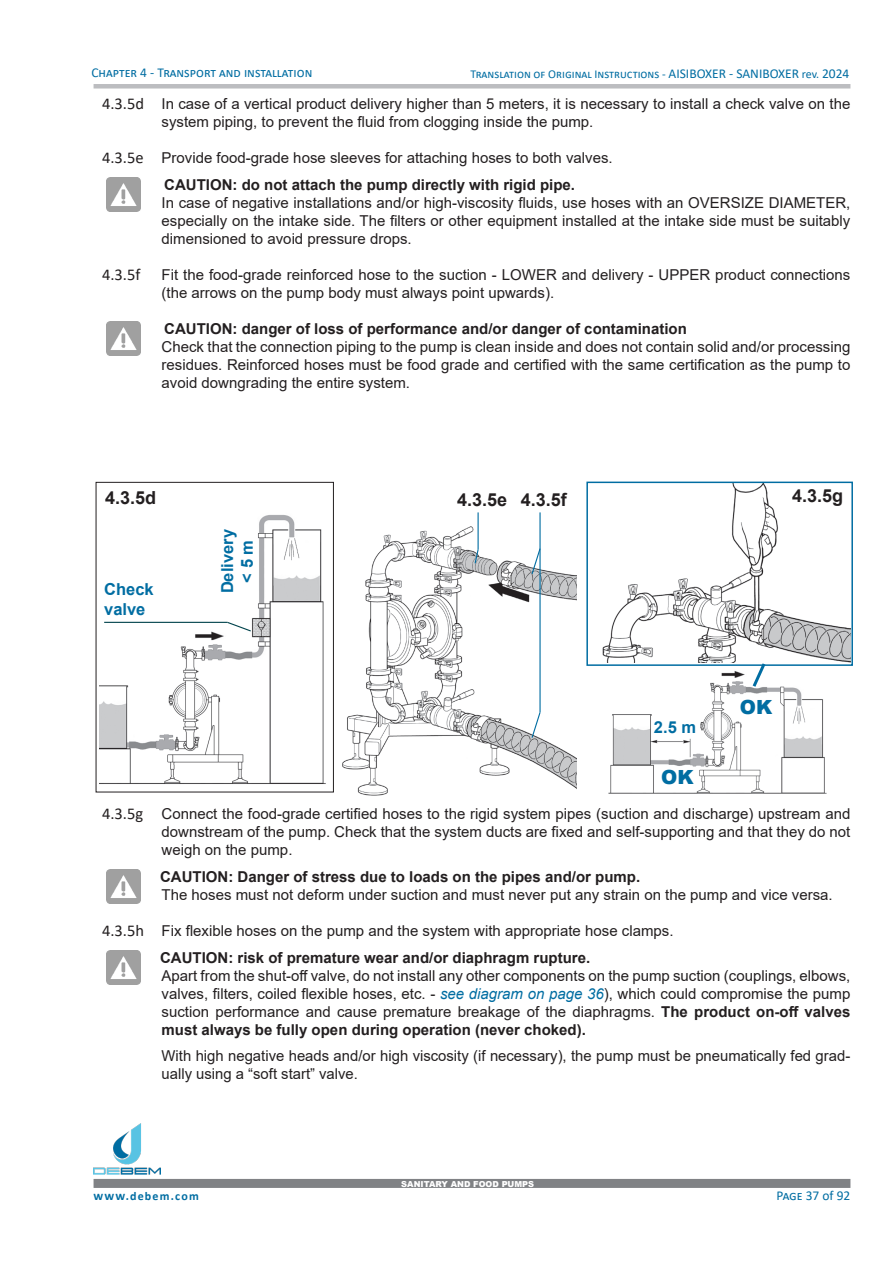
<style>
.page{position:relative;width:893px;height:1263px;background:#fff}
.page>*{position:absolute;margin:0;border:0;box-sizing:border-box;transform-origin:0 0}
.t1{font:900 19.5px "Arial";color:#006da2}
.t2{font:700 18px "Arial";color:#231f20}
.t3{font:700 16.5px "Arial";color:#006da2}
.t4{font:16.5px "Calibri";color:#231f20}
.t5{font:15px/18px "Arial";color:#231f20;text-align:justify}
._3-Base_GRASS__10_NERO_-_ING{font:700 15px "Arial";color:#231f20}
.t6{font:13.5px "Calibri";color:#006da2}
.t7{font:12px "Calibri";color:#006da2}
.t8{font:700 12px "Calibri";letter-spacing:.1em;color:#006da2}
.t9{font:900 8.25px "Arial";color:#fff}
.s1{font-size:13.5px}
.s2{font-family:"Calibri";font-size:16.5px}
.s3{font-style:italic;color:#006da2}
.s4{font-weight:700}
</style>
<div class="page">
<img style="left:100px;top:515px;width:226px;height:269px">
<div style="left:96px;top:482px;width:238px;height:310px;border:1px solid #231f20"></div>
<img style="left:608px;top:671px;width:219px;height:123px">
<svg style="left:750px;top:666px;width:18px;height:24px"></svg>
<img style="left:602px;top:485px;width:248px;height:177px">
<div style="left:586px;top:482px;width:267px;height:184px;border:2px solid #006da2"></div>
<img style="left:342px;top:519px;width:234px;height:277px">
<hr style="left:478px;top:512px;width:1px;height:38px;background:#006da2">
<svg style="left:474px;top:548px;width:5px;height:17px"></svg>
<hr style="left:539px;top:512px;width:2px;height:200px;background:#006da2">
<svg style="left:531px;top:711px;width:10px;height:28px"></svg>
<svg style="left:531px;top:547px;width:10px;height:28px"></svg>
<div style="left:94px;top:1179px;width:756px;height:9px;background:#808285"></div>
<img style="left:93px;top:1124px;width:67px;height:50px">
<div style="left:94px;top:84px;width:756px;height:5px;background:#bcbdc0"></div>
<img style="left:106px;top:177px;width:34px;height:34px">
<img style="left:106px;top:321px;width:34px;height:34px">
<img style="left:106px;top:869px;width:34px;height:34px">
<img style="left:106px;top:950px;width:34px;height:34px">
<hr style="left:104px;top:622px;width:123px;height:1px;background:#00434c">
<svg style="left:226px;top:621px;width:26px;height:11px"></svg>
<p class="t6" style="left:91px;top:63px;width:223px">Chapter 4 - Transport and installation</p>
<p class="t7" style="left:470px;top:66px;width:380px">Translation of Original Instructions - <span class="s1">AISIBOXER - SANIBOXER</span> rev. <span class="s1">2024</span></p>
<p class="t5" style="left:162px;top:94px;width:690px;text-indent:-60px"><span class="s2">4.3.5d</span> In case of a vertical product delivery higher than 5 meters, it is necessary to install a check valve on the system piping, to prevent the fluid from clogging inside the pump.</p>
<p class="t5" style="left:102px;top:148px;width:512px"><span class="s2">4.3.5e</span> Provide food-grade hose sleeves for attaching hoses to both valves.</p>
<p class="_3-Base_GRASS__10_NERO_-_ING" style="left:164px;top:174px;width:412px">CAUTION: do not attach the pump directly with rigid pipe.</p>
<p class="t5" style="left:162px;top:193px;width:690px">In case of negative installations and/or high-viscosity fluids, use hoses with an OVERSIZE DIAMETER, especially on the intake side. The filters or other equipment installed at the intake side must be suitably dimensioned to avoid pressure drops.</p>
<p class="t4" style="left:102px;top:263px;width:40px">4.3.5f</p>
<p class="t5" style="left:162px;top:265px;width:690px">Fit the food-grade reinforced hose to the suction - LOWER and delivery - UPPER product connections (the arrows on the pump body must always point upwards).</p>
<p class="_3-Base_GRASS__10_NERO_-_ING" style="left:164px;top:318px;width:524px">CAUTION: danger of loss of performance and/or danger of contamination</p>
<p class="t5" style="left:162px;top:337px;width:690px">Check that the connection piping to the pump is clean inside and does not contain solid and/or processing residues. Reinforced hoses must be food grade and certified with the same certification as the pump to avoid downgrading the entire system.</p>
<p class="t2" style="left:105px;top:485px;width:53px">4.3.5d</p>
<p class="t2" style="left:457px;top:487px;width:52px">4.3.5e</p>
<p class="t2" style="left:521px;top:487px;width:48px">4.3.5f</p>
<p class="t2" style="left:792px;top:483px;width:53px">4.3.5g</p>
<p class="t3" style="left:104px;top:578px;width:51px">Check</p>
<p class="t3" style="left:104px;top:598px;width:43px">valve</p>
<p class="t3" style="left:216px;top:593px;width:66px;rotate:-90deg">Delivery</p>
<p class="t3" style="left:235px;top:583px;width:44px;rotate:-90deg">&lt; 5 m</p>
<p class="t3" style="left:654px;top:716px;width:44px">2.5 m</p>
<p class="t1" style="left:661px;top:763px;width:34px">OK</p>
<p class="t1" style="left:740px;top:693px;width:34px">OK</p>
<p class="t5" style="left:162px;top:804px;width:690px;text-indent:-60px"><span class="s2">4.3.5g</span> Connect the food-grade certified hoses to the rigid system pipes (suction and discharge) upstream and downstream of the pump. Check that the system ducts are fixed and self-supporting and that they do not weigh on the pump.</p>
<p class="_3-Base_GRASS__10_NERO_-_ING" style="left:160px;top:866px;width:482px">CAUTION: Danger of stress due to loads on the pipes and/or pump.</p>
<p class="t5" style="left:162px;top:885px;width:673px">The hoses must not deform under suction and must never put any strain on the pump and vice versa.</p>
<p class="t5" style="left:102px;top:921px;width:573px"><span class="s2">4.3.5h</span> Fix flexible hoses on the pump and the system with appropriate hose clamps.</p>
<p class="_3-Base_GRASS__10_NERO_-_ING" style="left:160px;top:947px;width:432px">CAUTION: risk of premature wear and/or diaphragm rupture.</p>
<p class="t5" style="left:162px;top:966px;width:690px">Apart from the shut-off valve, do not install any other components on the pump suction (couplings, elbows, valves, filters, coiled flexible hoses, etc. - <span class="s3">see diagram on page 36</span>), which could compromise the pump suction performance and cause premature breakage of the diaphragms. <span class="s4">The product on-off valves must always be fully open during operation (never choked).</span></p>
<p class="t5" style="left:162px;top:1047px;width:690px">With high negative heads and/or high viscosity (if necessary), the pump must be pneumatically fed grad&shy;ually using a “soft start” valve.</p>
<p class="t8" style="left:94px;top:1187px;width:107px">www.debem.com</p>
<p class="t9" style="left:401px;top:1178px;width:134px">SANITARY AND FOOD PUMPS</p>
<p class="t6" style="left:776px;top:1186px;width:76px">Page 37 of 92</p>
</div>
